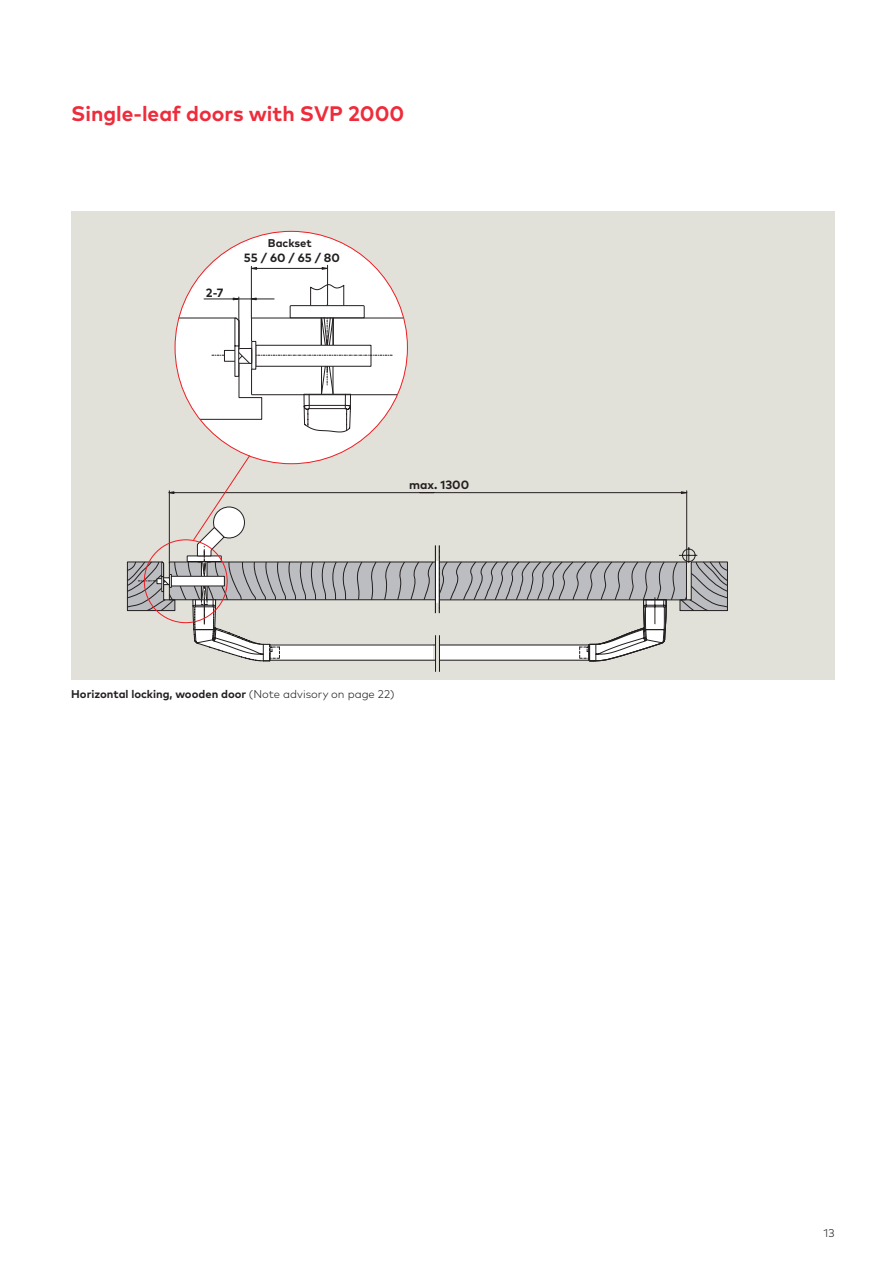
<style>
.page{position:relative;width:893px;height:1263px;background:#fff}
.page>*{position:absolute;margin:0;border:0;box-sizing:border-box;transform-origin:0 0}
.t1{font:700 21px "Mark Pro";color:#ee2c3b}
.t2{font:700 12px "Mark Pro";color:#231f20}
.t3{font:700 11.25px "Mark Pro";color:#231f20}
.t4{font:300 11.25px "Mark Pro";color:#231f20}
.s1{font-weight:300}
</style>
<div class="page">
<div style="left:71px;top:211px;width:763px;height:468px;background:#e2e1d9"></div>
<div style="left:175px;top:231px;width:232px;height:233px;background:#fff;border-radius:50%"></div>
<svg style="left:252px;top:267px;width:5px;height:3px"></svg>
<hr style="left:254px;top:268px;width:73px;height:1px;background:#231f20">
<hr style="left:251px;top:266px;width:1px;height:52px;background:#231f20">
<hr style="left:252px;top:394px;width:145px;height:1px;background:#231f20">
<hr style="left:251px;top:318px;width:152px;height:1px;background:#231f20">
<hr style="left:327px;top:265px;width:1px;height:40px;background:#231f20">
<svg style="left:175px;top:284px;width:217px;height:149px"></svg>
<svg style="left:127px;top:454px;width:601px;height:218px"></svg>
<h1 class="t1" style="left:71px;top:98px;width:335px">Single-leaf doors with SVP 2000</h1>
<p class="t3" style="left:268px;top:234px;width:45px">Backset</p>
<p class="t2" style="left:206px;top:286px;width:19px">2-7</p>
<p class="t2" style="left:244px;top:251px;width:98px">55 / 60 / 65 / 80</p>
<p class="t2" style="left:409px;top:478px;width:61px">max. 1300</p>
<p class="t3" style="left:71px;top:685px;width:325px">Horizontal locking, wooden door <span class="s1">(Note advisory on page 22)</span></p>
<p class="t4" style="left:823px;top:1224px;width:12px">13</p>
</div>
